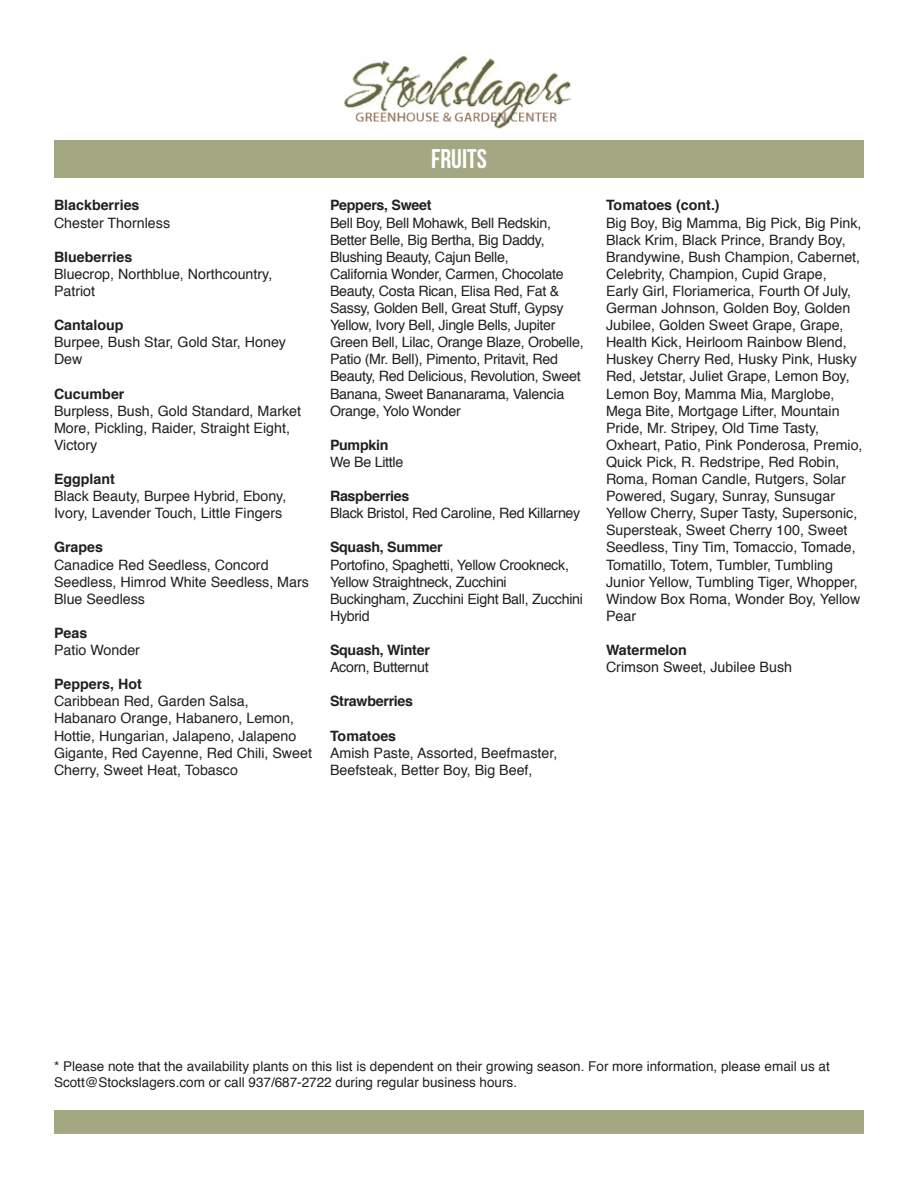
<style>
.page{position:relative;width:918px;height:1188px;background:#fff}
.page>*{position:absolute;margin:0;border:0;box-sizing:border-box;transform-origin:0 0}
.t1{font:27px "Bebas Neue";color:#fff}
.t2{font:14.25px/17.1px "Helvetica";color:#231f20}
.t3{font:14.25px/17.1px "Helvetica";letter-spacing:-.02em;color:#231f20}
.t4{font:700 14.25px "Helvetica";color:#231f20}
.t5{font:700 14.25px "Helvetica";letter-spacing:-.02em;color:#231f20}
.t6{font:13.5px/16.2px "Helvetica";color:#231f20}
</style>
<div class="page">
<img style="left:344px;top:55px;width:227px;height:74px">
<div style="left:54px;top:140px;width:810px;height:37px;background:#a3a882"></div>
<div style="left:54px;top:1111px;width:810px;height:23px;background:#a3a882"></div>
<p class="t4" style="left:54px;top:194px;width:87px">Blackberries</p>
<p class="t2" style="left:54px;top:214px;width:118px">Chester Thornless</p>
<p class="t4" style="left:54px;top:245px;width:80px">Blueberries</p>
<p class="t2" style="left:54px;top:266px;width:220px">Bluecrop, Northblue, Northcountry,<br>Patriot</p>
<p class="t4" style="left:54px;top:314px;width:71px">Cantaloup</p>
<p class="t2" style="left:54px;top:334px;width:234px">Burpee, Bush Star, Gold Star, Honey<br>Dew</p>
<p class="t4" style="left:54px;top:382px;width:72px">Cucumber</p>
<p class="t2" style="left:54px;top:403px;width:249px">Burpless, Bush, Gold Standard, Market<br>More, Pickling, Raider, Straight Eight,<br>Victory</p>
<p class="t4" style="left:54px;top:468px;width:62px">Eggplant</p>
<p class="t2" style="left:54px;top:488px;width:234px">Black Beauty, Burpee Hybrid, Ebony,<br>Ivory, Lavender Touch, Little Fingers</p>
<p class="t4" style="left:54px;top:536px;width:51px">Grapes</p>
<p class="t2" style="left:54px;top:556px;width:256px">Canadice Red Seedless, Concord<br>Seedless, Himrod White Seedless, Mars<br>Blue Seedless</p>
<p class="t4" style="left:54px;top:621px;width:35px">Peas</p>
<p class="t2" style="left:54px;top:642px;width:88px">Patio Wonder</p>
<p class="t4" style="left:54px;top:673px;width:89px">Peppers, Hot</p>
<p class="t2" style="left:54px;top:693px;width:259px">Caribbean Red, Garden Salsa, Habanaro Orange, Habanero, Lemon, Hottie, Hungarian, Jalapeno, Jalapeno Gigante, Red Cayenne, Red Chili, Sweet Cherry, Sweet Heat, Tobasco</p>
<p class="t1" style="left:431px;top:144px;width:57px">FRUITS</p>
<p class="t5" style="left:330px;top:194px;width:103px">Peppers, Sweet</p>
<p class="t3" style="left:330px;top:214px;width:255px">Bell Boy, Bell Mohawk, Bell Redskin, Better Belle, Big Bertha, Big Daddy, Blushing Beauty, Cajun Belle,<br>California Wonder, Carmen, Chocolate Beauty, Costa Rican, Elisa Red, Fat &amp; Sassy, Golden Bell, Great Stuff, Gypsy Yellow, Ivory Bell, Jingle Bells, Jupiter Green Bell, Lilac, Orange Blaze, Orobelle, Patio (Mr. Bell), Pimento, Pritavit, Red Beauty, Red Delicious, Revolution, Sweet Banana, Sweet Bananarama, Valencia Orange, Yolo Wonder</p>
<p class="t5" style="left:330px;top:433px;width:60px">Pumpkin</p>
<p class="t3" style="left:330px;top:454px;width:75px">We Be Little</p>
<p class="t5" style="left:330px;top:485px;width:81px">Raspberries</p>
<p class="t3" style="left:330px;top:505px;width:252px">Black Bristol, Red Caroline, Red Killarney</p>
<p class="t5" style="left:330px;top:536px;width:114px">Squash, Summer</p>
<p class="t3" style="left:330px;top:556px;width:255px">Portofino, Spaghetti, Yellow Crookneck,<br>Yellow Straightneck, Zucchini<br>Buckingham, Zucchini Eight Ball, Zucchini<br>Hybrid</p>
<p class="t5" style="left:330px;top:639px;width:101px">Squash, Winter</p>
<p class="t3" style="left:330px;top:659px;width:100px">Acorn, Butternut</p>
<p class="t5" style="left:330px;top:690px;width:85px">Strawberries</p>
<p class="t4" style="left:330px;top:724px;width:68px">Tomatoes</p>
<p class="t2" style="left:330px;top:745px;width:229px">Amish Paste, Assorted, Beefmaster,<br>Beefsteak, Better Boy, Big Beef,</p>
<p class="t4" style="left:606px;top:194px;width:115px">Tomatoes (cont.)</p>
<p class="t2" style="left:606px;top:214px;width:257px">Big Boy, Big Mamma, Big Pick, Big Pink, Black Krim, Black Prince, Brandy Boy, Brandywine, Bush Champion, Cabernet, Celebrity, Champion, Cupid Grape,</p>
<p class="t2" style="left:606px;top:283px;width:247px;text-align:justify">Early Girl, Floriamerica, Fourth Of July, German Johnson, Golden Boy, Golden Jubilee, Golden Sweet Grape, Grape,</p>
<p class="t2" style="left:606px;top:334px;width:258px">Health Kick, Heirloom Rainbow Blend, Huskey Cherry Red, Husky Pink, Husky Red, Jetstar, Juliet Grape, Lemon Boy, Lemon Boy, Mamma Mia, Marglobe, Mega Bite, Mortgage Lifter, Mountain Pride, Mr. Stripey, Old Time Tasty, Oxheart, Patio, Pink Ponderosa, Premio, Quick Pick, R. Redstripe, Red Robin, Roma, Roman Candle, Rutgers, Solar Powered, Sugary, Sunray, Sunsugar Yellow Cherry, Super Tasty, Supersonic, Supersteak, Sweet Cherry 100, Sweet Seedless, Tiny Tim, Tomaccio, Tomade, Tomatillo, Totem, Tumbler, Tumbling Junior Yellow, Tumbling Tiger, Whopper, Window Box Roma, Wonder Boy, Yellow Pear</p>
<p class="t4" style="left:606px;top:639px;width:83px">Watermelon</p>
<p class="t2" style="left:606px;top:659px;width:188px">Crimson Sweet, Jubilee Bush</p>
<p class="t6" style="left:54px;top:1059px;width:777px">* Please note that the availability plants on this list is dependent on their growing season. For more information, please email us at<br>Scott@Stockslagers.com or call 937/687-2722 during regular business hours.</p>
</div>
